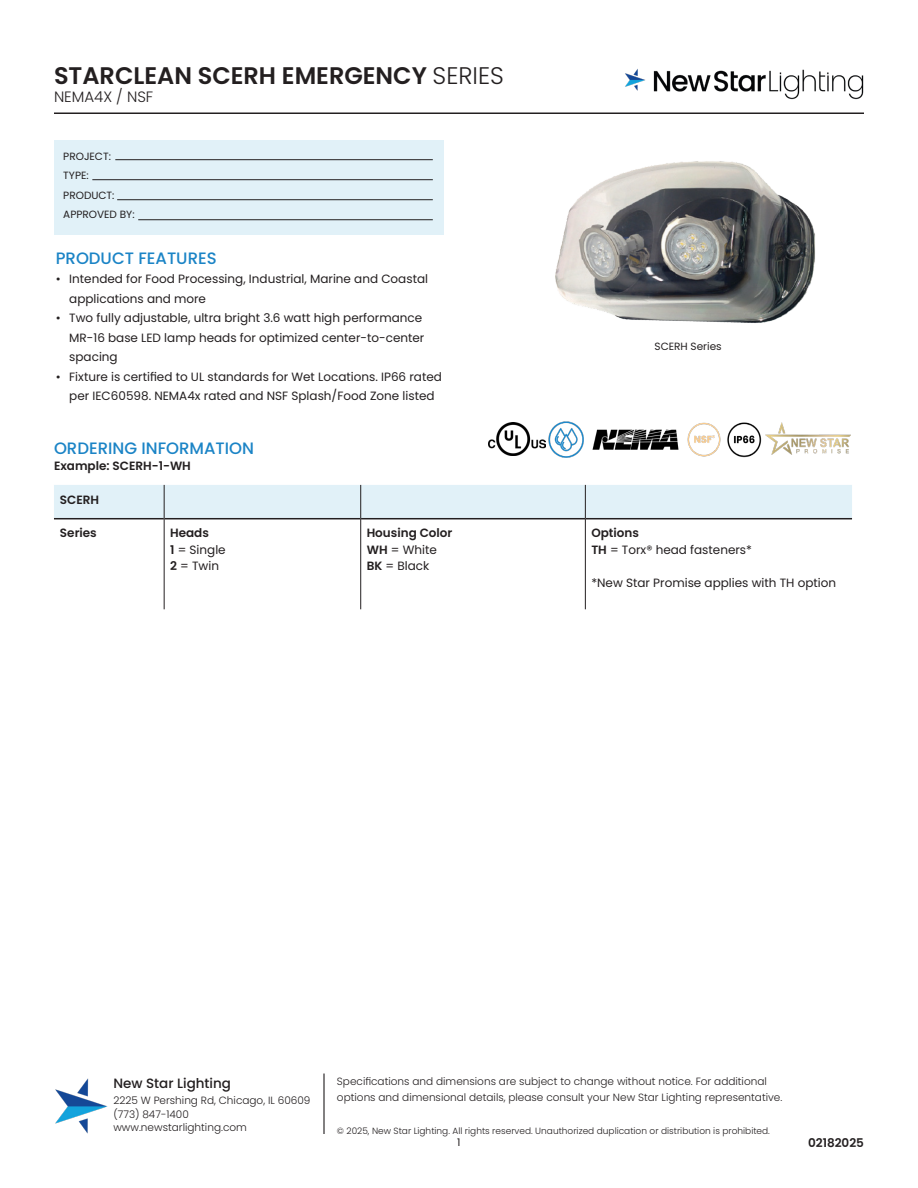
<style>
.page{position:relative;width:918px;height:1188px;background:#fff}
.page>*{position:absolute;margin:0;border:0;box-sizing:border-box;transform-origin:0 0}
.t1{font:600 24px "Poppins";color:#231f20}
.Subtitles{font:500 16.5px "Poppins";color:#1b84c6}
.t2{font:300 15px "Poppins";color:#231f20}
.t3{font:500 13.5px "Poppins";color:#231f20}
.t4{font:12px/19.5px "Poppins";color:#231f20}
.t5{font:600 12px "Poppins";color:#231f20}
.t6{font:300 10.5px/13.5px "Poppins";color:#231f20}
.t7{font:10.5px "Poppins";color:#231f20}
.t8{font:300 9px "Poppins";color:#231f20}
.s1{font-weight:300}
.s2{font-weight:600}
</style>
<div class="page">
<img style="left:548px;top:421px;width:36px;height:37px">
<img style="left:687px;top:422px;width:34px;height:35px">
<img style="left:727px;top:422px;width:34px;height:36px">
<img style="left:489px;top:423px;width:56px;height:33px">
<img style="left:592px;top:429px;width:87px;height:21px">
<img style="left:766px;top:423px;width:84px;height:31px">
<img style="left:518px;top:112px;width:327px;height:211px">
<hr style="left:54px;top:113px;width:810px;height:1px;background:#231f20">
<img style="left:55px;top:1078px;width:53px;height:56px">
<hr style="left:323px;top:1074px;width:2px;height:60px;background:#231f20">
<img style="left:625px;top:69px;width:239px;height:31px">
<div style="left:54px;top:140px;width:390px;height:95px;background:#e1f1f8"></div>
<hr style="left:115px;top:159px;width:318px;height:1px;background:#231f20">
<hr style="left:92px;top:179px;width:341px;height:1px;background:#231f20">
<hr style="left:117px;top:199px;width:316px;height:1px;background:#231f20">
<hr style="left:138px;top:219px;width:295px;height:1px;background:#231f20">
<div style="left:54px;top:485px;width:798px;height:33px;background:#e1f1f8"></div>
<hr style="left:54px;top:518px;width:110px;height:1px;background:#231f20">
<hr style="left:165px;top:518px;width:195px;height:1px;background:#231f20">
<hr style="left:361px;top:518px;width:224px;height:1px;background:#231f20">
<hr style="left:586px;top:518px;width:266px;height:1px;background:#231f20">
<hr style="left:164px;top:485px;width:1px;height:34px;background:#231f20">
<hr style="left:360px;top:485px;width:1px;height:34px;background:#231f20">
<hr style="left:585px;top:485px;width:1px;height:34px;background:#231f20">
<hr style="left:164px;top:519px;width:1px;height:90px;background:#231f20">
<hr style="left:360px;top:519px;width:1px;height:90px;background:#231f20">
<hr style="left:585px;top:519px;width:1px;height:90px;background:#231f20">
<h1 class="t1" style="left:54px;top:62px;width:451px">STARCLEAN SCERH EMERGENCY <span class="s1">SERIES</span></h1>
<p class="t2" style="left:54px;top:88px;width:101px">NEMA4X / NSF</p>
<p class="t7" style="left:63px;top:150px;width:49px">PROJECT:</p>
<p class="t7" style="left:63px;top:170px;width:27px">TYPE:</p>
<p class="t7" style="left:63px;top:189px;width:53px">PRODUCT:</p>
<p class="t7" style="left:63px;top:209px;width:73px">APPROVED BY:</p>
<p class="Subtitles" style="left:56px;top:248px;width:162px">PRODUCT FEATURES</p>
<p class="t4" style="left:69px;top:269px;width:360px;text-indent:-14px">• Intended for Food Processing, Industrial, Marine and Coastal applications and more</p>
<p class="t4" style="left:69px;top:308px;width:357px;text-indent:-14px">• Two fully adjustable, ultra bright 3.6 watt high performance<br>MR-16 base LED lamp heads for optimized center-to-center spacing</p>
<p class="t4" style="left:56px;top:367px;width:388px;text-align:center">• Fixture is certified to UL standards for Wet Locations. IP66 rated per IEC60598. NEMA4x rated and NSF Splash/Food Zone listed</p>
<p class="Subtitles" style="left:54px;top:438px;width:202px">ORDERING INFORMATION</p>
<p class="t5" style="left:54px;top:459px;width:138px">Example: SCERH-1-WH</p>
<p class="t5" style="left:60px;top:492px;width:41px">SCERH</p>
<p class="t5" style="left:60px;top:526px;width:38px">Series</p>
<p class="t5" style="left:170px;top:526px;width:40px">Heads</p>
<p class="t4" style="left:170px;top:540px;width:57px"><span class="s2">1</span> = Single</p>
<p class="t4" style="left:170px;top:556px;width:50px"><span class="s2">2</span> = Twin</p>
<p class="t5" style="left:367px;top:526px;width:87px">Housing Color</p>
<p class="t4" style="left:367px;top:540px;width:72px"><span class="s2">WH</span> = White</p>
<p class="t4" style="left:367px;top:556px;width:64px"><span class="s2">BK</span> = Black</p>
<p class="t7" style="left:655px;top:340px;width:69px">SCERH Series</p>
<p class="t5" style="left:591px;top:526px;width:49px">Options</p>
<p class="t4" style="left:591px;top:540px;width:162px"><span class="s2">TH</span> = Torx® head fasteners*</p>
<p class="t4" style="left:591px;top:573px;width:246px">*New Star Promise applies with TH option</p>
<p class="t3" style="left:113px;top:1075px;width:119px">New Star Lighting</p>
<p class="t6" style="left:113px;top:1094px;width:199px">2225 W Pershing Rd, Chicago, IL 60609 (773) 847-1400 www.newstarlighting.com</p>
<p class="t6" style="left:337px;top:1073px;width:447px;line-height:16.5px">Specifications and dimensions are subject to change without notice. For additional options and dimensional details, please consult your New Star Lighting representative.</p>
<p class="t8" style="left:337px;top:1126px;width:434px">© 2025, New Star Lighting. All rights reserved. Unauthorized duplication or distribution is prohibited.</p>
<p class="t7" style="left:457px;top:1136px;width:5px">1</p>
<p class="t5" style="left:808px;top:1136px;width:57px">02182025</p>
</div>
